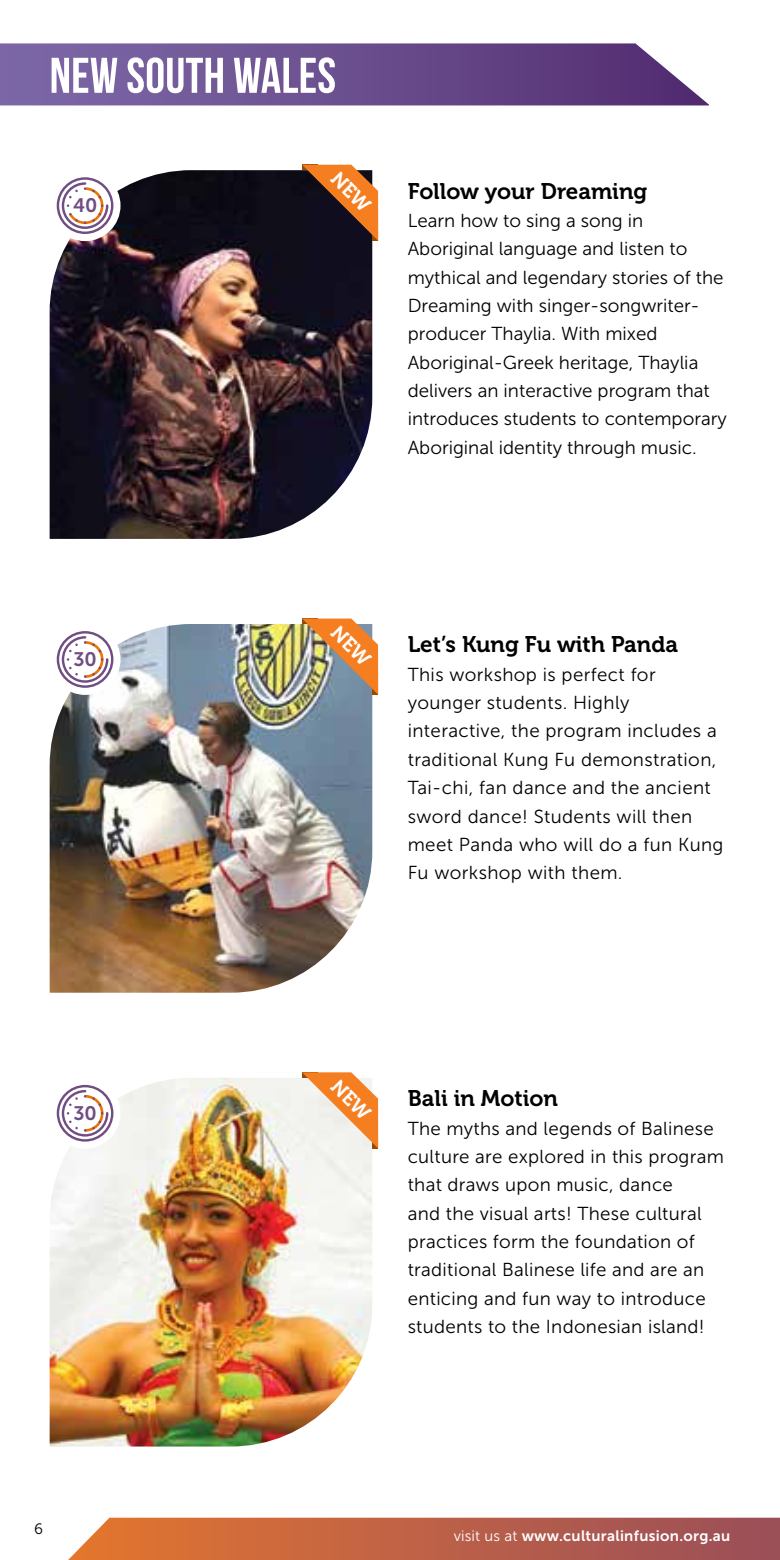
<style>
.page{position:relative;width:780px;height:1560px;background:#fff}
.page>*{position:absolute;margin:0;border:0;box-sizing:border-box;transform-origin:0 0}
.t1{font:700 50px "Bebas Neue";letter-spacing:.005em;color:#fff}
.t2{font:22.5px "Museo 700";color:#000}
.t3{font:19.5px "Museo Sans 700";color:#704d82}
.t4{font:18.75px/28.2px "Museo Sans 300";letter-spacing:.015em;color:#000}
.t5{font:15px "Museo Sans 700";letter-spacing:.02em;color:#fff}
.t6{font:15px "Museo Sans 300";color:#000}
.s1{font-family:"Museo Sans 300"}
</style>
<div class="page">
<svg style="left:69px;top:1517px;width:711px;height:42px;background:#c0684d"></svg>
<svg style="left:0;top:43px;width:709px;height:62px;background:#725894"></svg>
<img style="left:50px;top:170px;width:322px;height:369px">
<img style="left:50px;top:624px;width:322px;height:368px">
<img style="left:50px;top:1078px;width:322px;height:368px">
<div style="left:50px;top:624px;width:70px;height:70px;background:#fff;border-radius:50%"></div>
<svg style="left:57px;top:631px;width:56px;height:56px"></svg>
<div style="left:50px;top:1077px;width:70px;height:71px;background:#fff;border-radius:50%"></div>
<svg style="left:57px;top:1084px;width:56px;height:57px"></svg>
<div style="left:50px;top:170px;width:70px;height:71px;background:#fff;border-radius:50%"></div>
<svg style="left:57px;top:177px;width:56px;height:57px"></svg>
<img style="left:302px;top:618px;width:76px;height:76px">
<svg style="left:302px;top:1072px;width:76px;height:76px"></svg>
<svg style="left:302px;top:165px;width:76px;height:76px;background:#7d4826"></svg>
<h1 class="t1" style="left:50px;top:48px;width:288px">NEW SOUTH WALES</h1>
<p class="t3" style="left:73px;top:194px;width:26px">40</p>
<p class="t3" style="left:73px;top:648px;width:25px">30</p>
<p class="t2" style="left:407px;top:178px;width:241px">Follow your Dreaming</p>
<p class="t4" style="left:407px;top:206px;width:320px">Learn how to sing a song in Aboriginal language and listen to mythical and legendary stories of the Dreaming with singer-songwriter&shy;producer Thaylia. With mixed Aboriginal-Greek heritage, Thaylia delivers an interactive program that introduces students to contemporary Aboriginal identity through music.</p>
<p class="t2" style="left:407px;top:632px;width:272px">Let’s Kung Fu with Panda</p>
<p class="t4" style="left:407px;top:660px;width:317px">This workshop is perfect for younger students. Highly interactive, the program includes a traditional Kung Fu demonstration,<br>Tai-chi, fan dance and the ancient sword dance! Students will then meet Panda who will do a fun Kung<br>Fu workshop with them.</p>
<p class="t3" style="left:73px;top:1101px;width:25px">30</p>
<p class="t6" style="left:34px;top:1520px;width:10px">6</p>
<p class="t2" style="left:407px;top:1085px;width:152px">Bali in Motion</p>
<p class="t4" style="left:407px;top:1113px;width:318px">The myths and legends of Balinese culture are explored in this program that draws upon music, dance<br>and the visual arts! These cultural practices form the foundation of traditional Balinese life and are an enticing and fun way to introduce students to the Indonesian island!</p>
<p class="t5" style="left:453px;top:1526px;width:278px"><span class="s1">visit us at</span> www.culturalinfusion.org.au</p>
</div>
